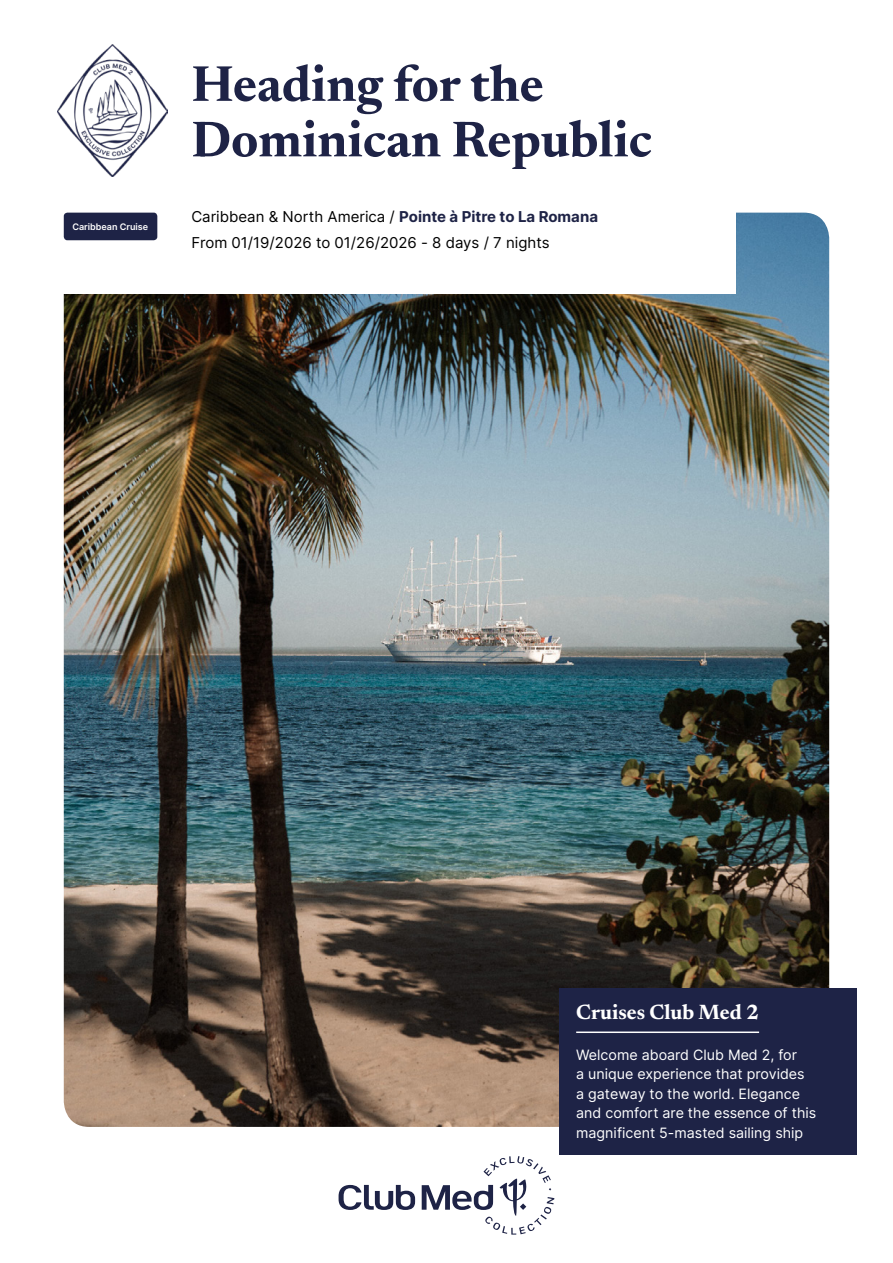
<style>
.page{position:relative;width:893px;height:1263px;background:#fff}
.page>*{position:absolute;margin:0;border:0;box-sizing:border-box;transform-origin:0 0}
.t1{font:700 51px/55.5px "Newsreader 24 pt";color:#1e2346}
.t2{font:700 21px "Newsreader 24 pt";color:#fff}
.t3{font:15px/25.2px "Inter";color:#000}
.t4{font:14.25px/19.5px "Inter";color:#fff}
.t5{font:600 9px "Inter";color:#fff}
.s1{font-weight:700;color:#1e2346}
</style>
<div class="page">
<img style="left:64px;top:213px;width:765px;height:914px">
<div style="left:559px;top:987px;width:298px;height:167px;background:#1e2346"></div>
<hr style="left:576px;top:1031px;width:183px;height:2px;background:#fff">
<div style="left:0;top:212px;width:736px;height:81px;background:#fff"></div>
<img style="left:57px;top:45px;width:111px;height:131px">
<div style="left:64px;top:213px;width:93px;height:27px;background:#1e2346;border-radius:4px"></div>
<svg style="left:339px;top:1156px;width:215px;height:78px"></svg>
<p class="t5" style="left:72px;top:220px;width:77px">Caribbean Cruise</p>
<h1 class="t1" style="left:191px;top:53px;width:462px">Heading for the<br>Dominican Republic</h1>
<p class="t3" style="left:191px;top:204px;width:408px">Caribbean &amp; North America / <span class="s1">Pointe à Pitre to La Romana<br></span>From 01/19/2026 to 01/26/2026 - 8 days / 7 nights</p>
<h2 class="t2" style="left:576px;top:997px;width:184px">Cruises Club Med 2</h2>
<p class="t4" style="left:576px;top:1044px;width:242px">Welcome aboard Club Med 2, for<br>a unique experience that provides<br>a gateway to the world. Elegance and comfort are the essence of this magnificent 5-masted sailing ship</p>
</div>
